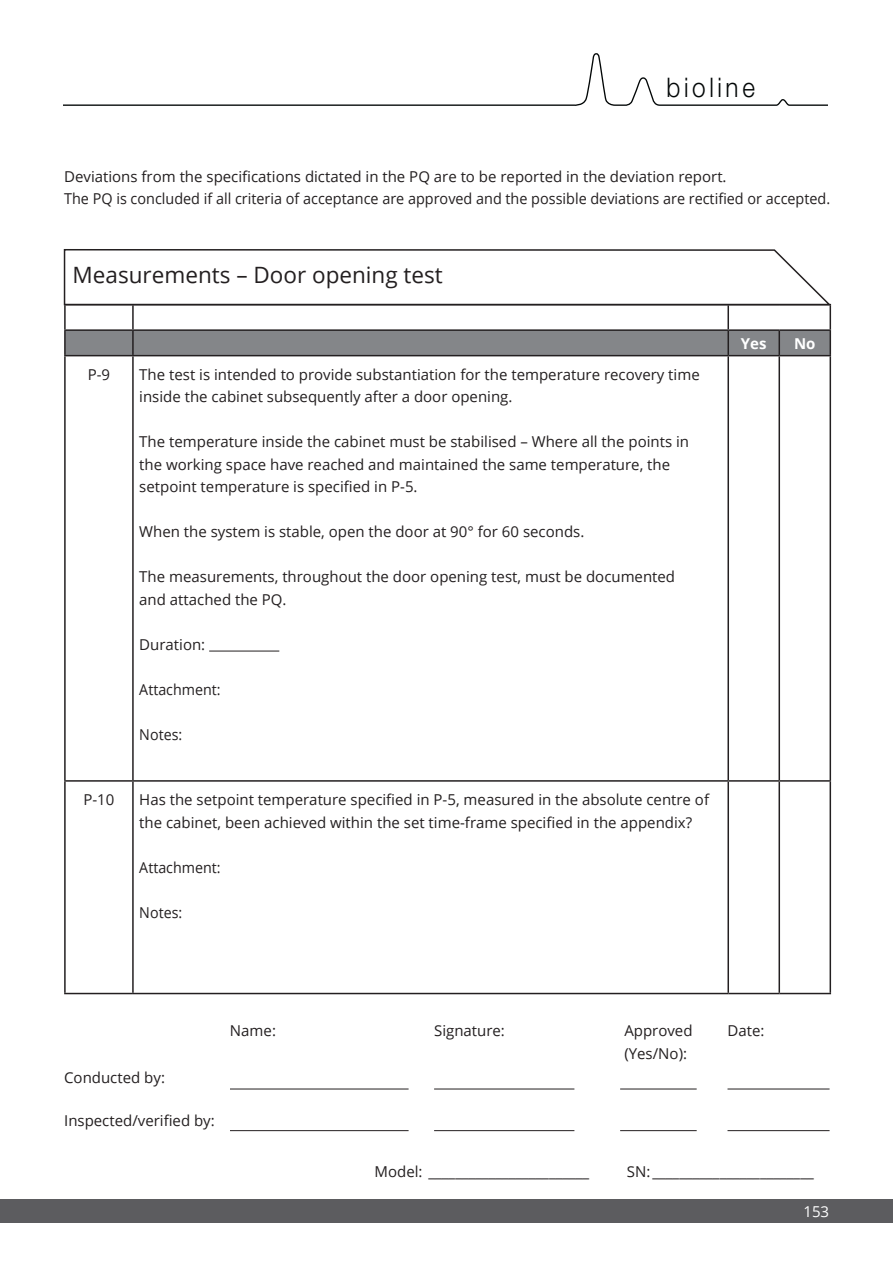
<style>
.page{position:relative;width:893px;height:1263px;background:#fff}
.page>*{position:absolute;margin:0;border:0;box-sizing:border-box;transform-origin:0 0}
.t1{font:300 27px "Helvetica Neue";letter-spacing:.15em;color:#020606;scale:.9 1}
.IQ_OQ_PQ_-_Mellemrubrik_-_15_15_-_Regula{font:22.5px "Open Sans";color:#231f20}
.IQ_OQ_PQ_-_Body_text_-_10_15_-_Regular{font:15px/22.5px "Open Sans";color:#231f20}
.IQ_OQ_PQ_-_Body_text_-_10_15_-_Regular-2{font:15px "Open Sans";color:#231f20;scale:.96 1}
.IQ_OQ_PQ_-_Body_text_-_10_15_-_Regular-3{font:15px "Open Sans";color:#231f20;scale:.95 1}
.IQ_OQ_PQ_-_Body_text_-_10_15_-_Regular_-{font:15px "Open Sans";color:#231f20}
.IQ_OP_PQ_-_Body_text_-_10_15_-_Bold{font:700 15px "Open Sans";color:#fff}
.t2{font:15px "Open Sans";color:#fff}
</style>
<div class="page">
<div style="left:0;top:1200px;width:893px;height:23px;background:#5c5c5f"></div>
<svg style="left:64px;top:53px;width:763px;height:53px"></svg>
<hr style="left:64px;top:356px;width:2px;height:424px;background:#231f20">
<hr style="left:132px;top:356px;width:2px;height:424px;background:#231f20">
<hr style="left:727px;top:356px;width:2px;height:424px;background:#231f20">
<hr style="left:778px;top:356px;width:2px;height:424px;background:#231f20">
<hr style="left:830px;top:356px;width:1px;height:424px;background:#231f20">
<hr style="left:64px;top:780px;width:69px;height:2px;background:#231f20">
<hr style="left:64px;top:782px;width:2px;height:211px;background:#231f20">
<hr style="left:133px;top:780px;width:595px;height:2px;background:#231f20">
<hr style="left:132px;top:782px;width:2px;height:211px;background:#231f20">
<hr style="left:728px;top:780px;width:51px;height:2px;background:#231f20">
<hr style="left:727px;top:782px;width:2px;height:211px;background:#231f20">
<hr style="left:779px;top:780px;width:52px;height:2px;background:#231f20">
<hr style="left:778px;top:782px;width:2px;height:211px;background:#231f20">
<hr style="left:830px;top:782px;width:1px;height:211px;background:#231f20">
<hr style="left:64px;top:993px;width:69px;height:1px;background:#231f20">
<hr style="left:133px;top:993px;width:595px;height:1px;background:#231f20">
<hr style="left:728px;top:993px;width:51px;height:1px;background:#231f20">
<hr style="left:779px;top:993px;width:52px;height:1px;background:#231f20">
<hr style="left:209px;top:651px;width:70px;height:1px;background:#231f20">
<hr style="left:230px;top:1089px;width:179px;height:1px;background:#231f20">
<hr style="left:434px;top:1089px;width:140px;height:1px;background:#231f20">
<hr style="left:727px;top:1089px;width:103px;height:1px;background:#231f20">
<hr style="left:620px;top:1089px;width:77px;height:1px;background:#231f20">
<hr style="left:230px;top:1130px;width:179px;height:1px;background:#231f20">
<hr style="left:434px;top:1130px;width:140px;height:1px;background:#231f20">
<hr style="left:727px;top:1130px;width:103px;height:1px;background:#231f20">
<hr style="left:620px;top:1130px;width:77px;height:1px;background:#231f20">
<svg style="left:63px;top:249px;width:769px;height:107px"></svg>
<h1 class="t1" style="left:666px;top:71px;width:100px">bioline</h1>
<p class="IQ_OQ_PQ_-_Body_text_-_10_15_-_Regular" style="left:64px;top:164px;width:664px">Deviations from the specifications dictated in the PQ are to be reported in the deviation report.</p>
<p class="IQ_OQ_PQ_-_Body_text_-_10_15_-_Regular-2" style="left:64px;top:188px;width:799px">The PQ is concluded if all criteria of acceptance are approved and the possible deviations are rectified or accepted.</p>
<p class="IQ_OQ_PQ_-_Mellemrubrik_-_15_15_-_Regula" style="left:73px;top:260px;width:372px">Measurements – Door opening test</p>
<p class="IQ_OQ_PQ_-_Body_text_-_10_15_-_Regular_-" style="left:88px;top:364px;width:24px">P-9</p>
<p class="IQ_OQ_PQ_-_Body_text_-_10_15_-_Regular" style="left:139px;top:363px;width:562px">The test is intended to provide substantiation for the temperature recovery time inside the cabinet subsequently after a door opening.</p>
<p class="IQ_OQ_PQ_-_Body_text_-_10_15_-_Regular" style="left:139px;top:430px;width:551px">The temperature inside the cabinet must be stabilised – Where all the points in the working space have reached and maintained the same temperature, the setpoint temperature is specified in P-5.</p>
<p class="IQ_OQ_PQ_-_Body_text_-_10_15_-_Regular" style="left:139px;top:520px;width:446px">When the system is stable, open the door at 90° for 60 seconds.</p>
<p class="IQ_OQ_PQ_-_Body_text_-_10_15_-_Regular" style="left:139px;top:565px;width:537px">The measurements, throughout the door opening test, must be documented and attached the PQ.</p>
<p class="IQ_OQ_PQ_-_Body_text_-_10_15_-_Regular" style="left:139px;top:633px;width:67px">Duration:</p>
<p class="IQ_OQ_PQ_-_Body_text_-_10_15_-_Regular-3" style="left:139px;top:679px;width:87px">Attachment:</p>
<p class="IQ_OQ_PQ_-_Body_text_-_10_15_-_Regular-3" style="left:139px;top:724px;width:47px">Notes:</p>
<p class="IQ_OQ_PQ_-_Body_text_-_10_15_-_Regular_-" style="left:83px;top:789px;width:33px">P-10</p>
<p class="IQ_OQ_PQ_-_Body_text_-_10_15_-_Regular" style="left:139px;top:788px;width:571px">Has the setpoint temperature specified in P-5, measured in the absolute centre of the cabinet, been achieved within the set time-frame specified in the appendix?</p>
<p class="IQ_OQ_PQ_-_Body_text_-_10_15_-_Regular-3" style="left:139px;top:857px;width:87px">Attachment:</p>
<p class="IQ_OQ_PQ_-_Body_text_-_10_15_-_Regular-3" style="left:139px;top:902px;width:47px">Notes:</p>
<p class="IQ_OP_PQ_-_Body_text_-_10_15_-_Bold" style="left:741px;top:333px;width:27px">Yes</p>
<p class="IQ_OP_PQ_-_Body_text_-_10_15_-_Bold" style="left:794px;top:333px;width:23px">No</p>
<p class="IQ_OQ_PQ_-_Body_text_-_10_15_-_Regular" style="left:64px;top:1066px;width:102px">Conducted by:</p>
<p class="IQ_OQ_PQ_-_Body_text_-_10_15_-_Regular" style="left:64px;top:1108px;width:152px">Inspected/verified by:</p>
<p class="IQ_OQ_PQ_-_Body_text_-_10_15_-_Regular" style="left:230px;top:1019px;width:48px">Name:</p>
<p class="IQ_OQ_PQ_-_Body_text_-_10_15_-_Regular" style="left:434px;top:1019px;width:72px">Signature:</p>
<p class="IQ_OQ_PQ_-_Body_text_-_10_15_-_Regular" style="left:624px;top:1019px;width:70px">Approved</p>
<p class="IQ_OQ_PQ_-_Body_text_-_10_15_-_Regular" style="left:624px;top:1042px;width:64px">(Yes/No):</p>
<p class="IQ_OQ_PQ_-_Body_text_-_10_15_-_Regular" style="left:727px;top:1019px;width:38px">Date:</p>
<p class="IQ_OQ_PQ_-_Body_text_-_10_15_-_Regular" style="left:375px;top:1159px;width:216px">Model: ________________________</p>
<p class="IQ_OQ_PQ_-_Body_text_-_10_15_-_Regular" style="left:627px;top:1159px;width:188px">SN: ________________________</p>
<p class="t2" style="left:803px;top:1201px;width:27px">153</p>
</div>
